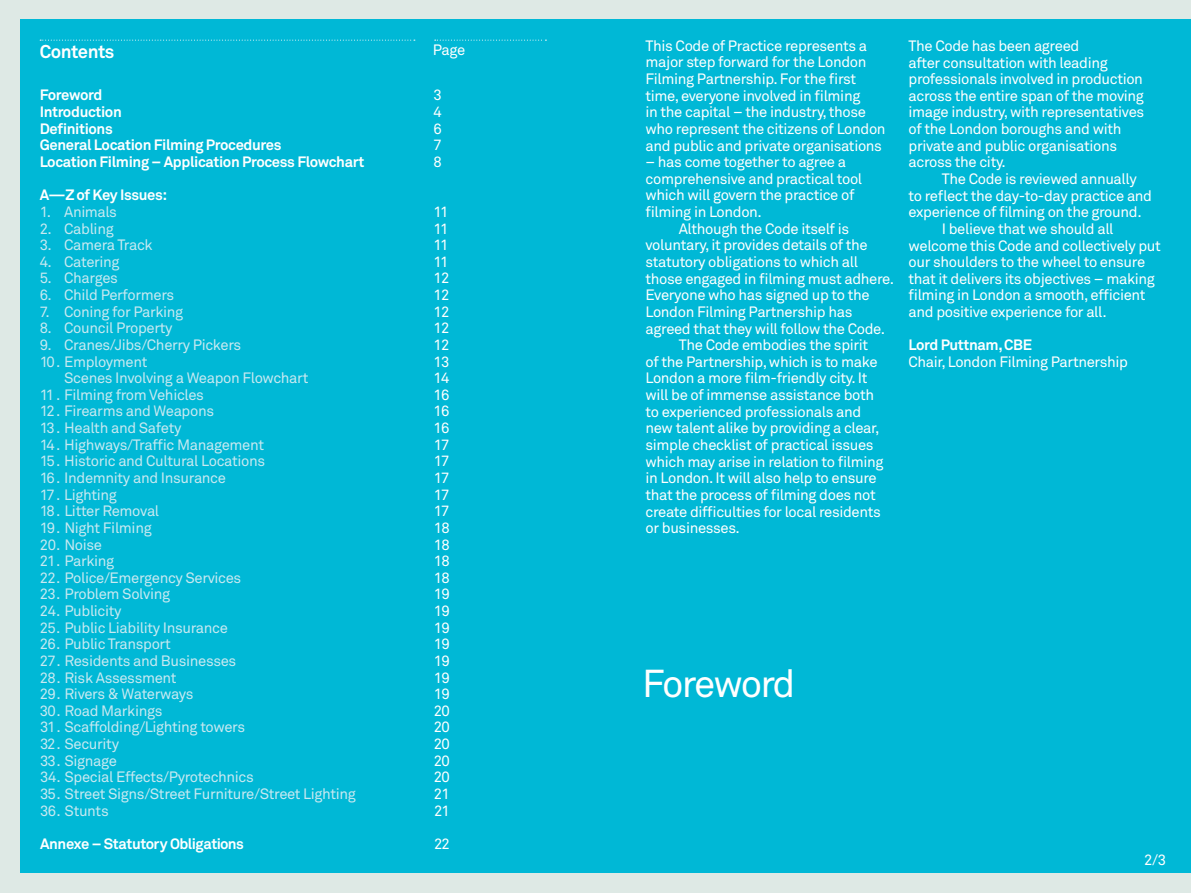
<style>
.page{position:relative;width:1191px;height:893px;background:#fff}
.page>*{position:absolute;margin:0;border:0;box-sizing:border-box;transform-origin:0 0}
.t1{font:38.5px "Akkurat";letter-spacing:-.055em;color:#fff}
.t2{font:700 18.38px "Akkurat";letter-spacing:-.025em;color:#fff}
.t3{font:14.88px/16.6px "Akkurat";letter-spacing:-.025em;color:#fff}
.t4{font:14.88px "Akkurat";letter-spacing:-.025em;color:#c8e9f1}
.t5{font:700 14.88px "Akkurat";letter-spacing:-.025em;color:#fff}
</style>
<div class="page">
<div style="left:0;top:0;width:595px;height:893px;background:#dee9e5"></div>
<div style="left:595px;top:0;width:596px;height:893px;background:#dee9e5"></div>
<div style="left:20px;top:20px;width:575px;height:853px;background:#00b8d6"></div>
<div style="left:595px;top:20px;width:596px;height:853px;background:#00b8d6"></div>
<svg style="left:40px;top:40px;width:375px;height:1px"></svg>
<svg style="left:435px;top:40px;width:111px;height:1px"></svg>
<p class="t2" style="left:40px;top:40px;width:76px">Contents</p>
<p class="t3" style="left:433px;top:42px;width:34px">Page</p>
<p class="t5" style="left:40px;top:86px;width:64px">Foreword</p>
<p class="t3" style="left:433px;top:87px;width:10px">3</p>
<p class="t5" style="left:40px;top:102px;width:84px">Introduction</p>
<p class="t3" style="left:433px;top:104px;width:10px">4</p>
<p class="t5" style="left:40px;top:119px;width:75px">Definitions</p>
<p class="t3" style="left:433px;top:121px;width:10px">6</p>
<p class="t5" style="left:40px;top:136px;width:243px">General Location Filming Procedures</p>
<p class="t3" style="left:433px;top:137px;width:10px">7</p>
<p class="t5" style="left:40px;top:152px;width:326px">Location Filming – Application Process Flowchart</p>
<p class="t3" style="left:433px;top:154px;width:10px">8</p>
<p class="t5" style="left:40px;top:186px;width:129px">A—Z of Key Issues:</p>
<p class="t4" style="left:40px;top:203px;width:79px">1. Animals</p>
<p class="t3" style="left:433px;top:204px;width:16px">11</p>
<p class="t4" style="left:40px;top:220px;width:75px">2. Cabling</p>
<p class="t3" style="left:433px;top:220px;width:16px">11</p>
<p class="t4" style="left:40px;top:236px;width:114px">3. Camera Track</p>
<p class="t3" style="left:433px;top:237px;width:16px">11</p>
<p class="t4" style="left:40px;top:253px;width:81px">4. Catering</p>
<p class="t3" style="left:433px;top:254px;width:16px">11</p>
<p class="t4" style="left:40px;top:269px;width:80px">5. Charges</p>
<p class="t3" style="left:433px;top:270px;width:17px">12</p>
<p class="t4" style="left:40px;top:286px;width:136px">6. Child Performers</p>
<p class="t3" style="left:433px;top:287px;width:17px">12</p>
<p class="t4" style="left:40px;top:303px;width:145px">7. Coning for Parking</p>
<p class="t3" style="left:433px;top:304px;width:17px">12</p>
<p class="t4" style="left:40px;top:319px;width:134px">8. Council Property</p>
<p class="t3" style="left:433px;top:320px;width:17px">12</p>
<p class="t4" style="left:40px;top:336px;width:203px">9. Cranes/Jibs/Cherry Pickers</p>
<p class="t3" style="left:433px;top:337px;width:17px">12</p>
<p class="t4" style="left:40px;top:353px;width:109px">10. Employment</p>
<p class="t3" style="left:433px;top:353px;width:17px">13</p>
<p class="t4" style="left:64px;top:369px;width:246px">Scenes Involving a Weapon Flowchart</p>
<p class="t3" style="left:433px;top:370px;width:17px">14</p>
<p class="t4" style="left:40px;top:386px;width:166px">11 . Filming from Vehicles</p>
<p class="t3" style="left:433px;top:387px;width:17px">16</p>
<p class="t4" style="left:40px;top:403px;width:176px">12. Firearms and Weapons</p>
<p class="t3" style="left:433px;top:403px;width:17px">16</p>
<p class="t4" style="left:40px;top:419px;width:143px">13. Health and Safety</p>
<p class="t3" style="left:434px;top:420px;width:17px">16</p>
<p class="t4" style="left:40px;top:436px;width:226px">14. Highways/Traffic Management</p>
<p class="t3" style="left:434px;top:437px;width:17px">17</p>
<p class="t4" style="left:40px;top:452px;width:227px">15. Historic and Cultural Locations</p>
<p class="t3" style="left:434px;top:453px;width:17px">17</p>
<p class="t4" style="left:40px;top:469px;width:188px">16. Indemnity and Insurance</p>
<p class="t3" style="left:434px;top:470px;width:17px">17</p>
<p class="t4" style="left:40px;top:486px;width:79px">17. Lighting</p>
<p class="t3" style="left:434px;top:486px;width:17px">17</p>
<p class="t4" style="left:40px;top:502px;width:121px">18. Litter Removal</p>
<p class="t3" style="left:434px;top:503px;width:17px">17</p>
<p class="t4" style="left:40px;top:519px;width:113px">19. Night Filming</p>
<p class="t3" style="left:434px;top:520px;width:17px">18</p>
<p class="t4" style="left:40px;top:536px;width:64px">20. Noise</p>
<p class="t3" style="left:434px;top:536px;width:17px">18</p>
<p class="t4" style="left:40px;top:552px;width:76px">21. Parking</p>
<p class="t3" style="left:434px;top:553px;width:17px">18</p>
<p class="t4" style="left:40px;top:569px;width:203px">22. Police/Emergency Services</p>
<p class="t3" style="left:434px;top:570px;width:17px">18</p>
<p class="t4" style="left:40px;top:585px;width:132px">23. Problem Solving</p>
<p class="t3" style="left:434px;top:586px;width:17px">19</p>
<p class="t4" style="left:40px;top:602px;width:83px">24. Publicity</p>
<p class="t3" style="left:434px;top:603px;width:17px">19</p>
<p class="t4" style="left:40px;top:619px;width:190px">25. Public Liability Insurance</p>
<p class="t3" style="left:434px;top:620px;width:17px">19</p>
<p class="t4" style="left:40px;top:635px;width:132px">26. Public Transport</p>
<p class="t3" style="left:434px;top:636px;width:17px">19</p>
<p class="t4" style="left:40px;top:652px;width:198px">27. Residents and Businesses</p>
<p class="t3" style="left:434px;top:653px;width:17px">19</p>
<p class="t4" style="left:40px;top:669px;width:138px">28. Risk Assessment</p>
<p class="t3" style="left:434px;top:669px;width:17px">19</p>
<p class="t4" style="left:40px;top:685px;width:155px">29. Rivers &amp; Waterways</p>
<p class="t3" style="left:434px;top:686px;width:17px">19</p>
<p class="t4" style="left:40px;top:702px;width:124px">30. Road Markings</p>
<p class="t3" style="left:434px;top:703px;width:17px">20</p>
<p class="t4" style="left:40px;top:719px;width:207px">31. Scaffolding/Lighting towers</p>
<p class="t3" style="left:434px;top:719px;width:17px">20</p>
<p class="t4" style="left:40px;top:735px;width:81px">32. Security</p>
<p class="t3" style="left:434px;top:736px;width:17px">20</p>
<p class="t4" style="left:40px;top:752px;width:78px">33. Signage</p>
<p class="t3" style="left:434px;top:753px;width:17px">20</p>
<p class="t4" style="left:40px;top:768px;width:215px">34. Special Effects/Pyrotechnics</p>
<p class="t3" style="left:434px;top:769px;width:17px">20</p>
<p class="t4" style="left:40px;top:785px;width:317px">35. Street Signs/Street Furniture/Street Lighting</p>
<p class="t3" style="left:434px;top:786px;width:17px">21</p>
<p class="t4" style="left:40px;top:802px;width:70px">36. Stunts</p>
<p class="t3" style="left:434px;top:802px;width:17px">21</p>
<p class="t5" style="left:40px;top:834px;width:205px">Annexe – Statutory Obligations</p>
<p class="t3" style="left:434px;top:836px;width:17px">22</p>
<p class="t3" style="left:645px;top:38px;width:242px">This Code of Practice represents a major step forward for the London Filming Partnership. For the first time, everyone involved in filming<br>in the capital – the industry, those who represent the citizens of London and public and private organisations</p>
<p class="t3" style="left:645px;top:154px;width:218px">– has come together to agree a comprehensive and practical tool which will govern the practice of filming in London.</p>
<p class="t3" style="left:679px;top:221px;width:172px">Although the Code itself is</p>
<p class="t3" style="left:645px;top:237px;width:224px">voluntary, it provides details of the</p>
<p class="t3" style="left:645px;top:254px;width:214px">statutory obligations to which all</p>
<p class="t3" style="left:645px;top:271px;width:250px">those engaged in filming must adhere.</p>
<p class="t3" style="left:645px;top:287px;width:226px">Everyone who has signed up to the</p>
<p class="t3" style="left:645px;top:304px;width:208px">London Filming Partnership has</p>
<p class="t3" style="left:645px;top:320px;width:241px">agreed that they will follow the Code.</p>
<p class="t3" style="left:679px;top:337px;width:191px">The Code embodies the spirit</p>
<p class="t3" style="left:645px;top:354px;width:234px">of the Partnership, which is to make</p>
<p class="t3" style="left:645px;top:370px;width:223px">London a more film-friendly city. It</p>
<p class="t3" style="left:645px;top:387px;width:230px">will be of immense assistance both</p>
<p class="t3" style="left:645px;top:404px;width:217px">to experienced professionals and</p>
<p class="t3" style="left:645px;top:420px;width:235px">new talent alike by providing a clear,</p>
<p class="t3" style="left:645px;top:437px;width:230px">simple checklist of practical issues</p>
<p class="t3" style="left:645px;top:453px;width:239px">which may arise in relation to filming</p>
<p class="t3" style="left:645px;top:470px;width:233px">in London. It will also help to ensure</p>
<p class="t3" style="left:645px;top:487px;width:232px">that the process of filming does not</p>
<p class="t3" style="left:645px;top:503px;width:237px">create difficulties for local residents</p>
<p class="t3" style="left:645px;top:520px;width:96px">or businesses.</p>
<p class="t3" style="left:908px;top:38px;width:237px">The Code has been agreed<br>after consultation with leading professionals involved in production across the entire span of the moving image industry, with representatives of the London boroughs and with private and public organisations across the city.</p>
<p class="t3" style="left:941px;top:171px;width:196px">The Code is reviewed annually</p>
<p class="t3" style="left:908px;top:188px;width:245px">to reflect the day-to-day practice and</p>
<p class="t3" style="left:908px;top:204px;width:235px">experience of filming on the ground.</p>
<p class="t3" style="left:941px;top:221px;width:173px">I believe that we should all</p>
<p class="t3" style="left:908px;top:237px;width:254px">welcome this Code and collectively put</p>
<p class="t3" style="left:908px;top:254px;width:238px">our shoulders to the wheel to ensure</p>
<p class="t3" style="left:908px;top:271px;width:248px">that it delivers its objectives – making</p>
<p class="t3" style="left:908px;top:287px;width:239px">filming in London a smooth, efficient</p>
<p class="t3" style="left:908px;top:304px;width:200px">and positive experience for all.</p>
<p class="t5" style="left:908px;top:336px;width:125px">Lord Puttnam, CBE</p>
<p class="t3" style="left:908px;top:354px;width:221px">Chair, London Filming Partnership</p>
<h1 class="t1" style="left:642px;top:661px;width:155px">Foreword</h1>
<p class="t3" style="left:1144px;top:852px;width:24px">2/3</p>
</div>
